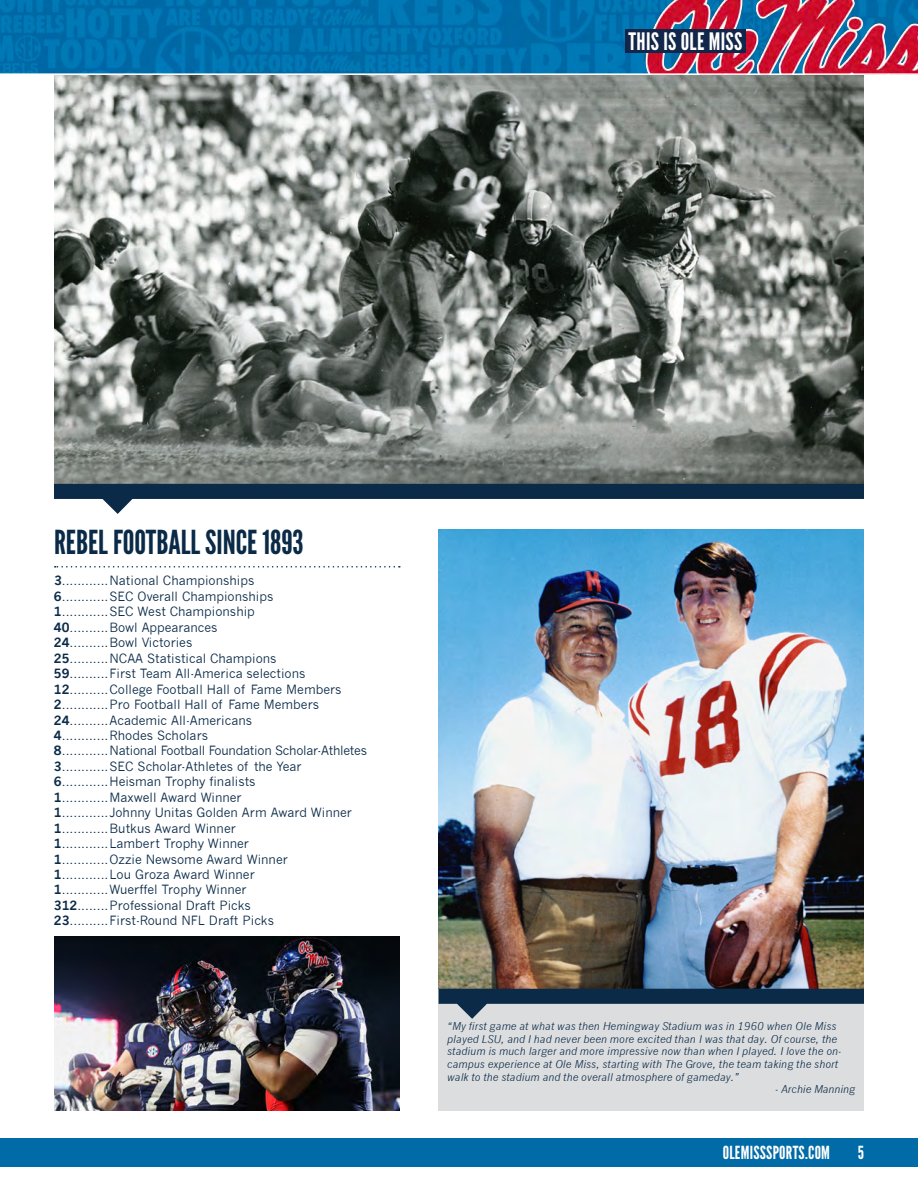
<style>
.page{position:relative;width:918px;height:1188px;background:#fff}
.page>*{position:absolute;margin:0;border:0;box-sizing:border-box;transform-origin:0 0}
.t1{font:33px "League Gothic";color:#0a2a47}
.t2{font:24px "League Gothic";letter-spacing:.015em;color:#fff}
.t3{font:18px "League Gothic";letter-spacing:.015em;color:#fff}
.photo_inset_text{font:12.45px "News Gothic";color:#0a2a47}
.photo_inset_text-2{font:12.45px "News Gothic";letter-spacing:-.02em;color:#0a2a47}
.photo_inset_text-3{font:italic 10.5px/12.6px "News Gothic";letter-spacing:.01em;color:#0a2a47}
.s1{font-weight:700}
</style>
<div class="page">
<img style="left:54px;top:936px;width:346px;height:175px">
<img style="left:54px;top:75px;width:810px;height:409px">
<img style="left:438px;top:530px;width:426px;height:459px">
<svg style="left:55px;top:566px;width:345px;height:2px"></svg>
<div style="left:438px;top:1004px;width:426px;height:107px;background:#dcdddf"></div>
<svg style="left:438px;top:989px;width:426px;height:30px"></svg>
<svg style="left:54px;top:484px;width:810px;height:30px"></svg>
<div style="left:0;top:1138px;width:918px;height:28px;background:#006ba6"></div>
<img style="left:0;top:0;width:619px;height:73px">
<img style="left:619px;top:0;width:299px;height:73px">
<div style="left:625px;top:29px;width:121px;height:24px;background:#122649"></div>
<h2 class="t2" style="left:629px;top:27px;width:115px">THIS IS OLE MISS</h2>
<p class="t1" style="left:54px;top:522px;width:251px">REBEL FOOTBALL SINCE 1893</p>
<p class="photo_inset_text" style="left:54px;top:574px;width:202px"><span class="s1">3</span>............National Championships</p>
<p class="photo_inset_text" style="left:54px;top:589px;width:221px"><span class="s1">6</span>............SEC Overall Championships</p>
<p class="photo_inset_text" style="left:54px;top:605px;width:202px"><span class="s1">1</span>............SEC West Championship</p>
<p class="photo_inset_text" style="left:54px;top:620px;width:165px"><span class="s1">40</span>..........Bowl Appearances</p>
<p class="photo_inset_text" style="left:54px;top:636px;width:140px"><span class="s1">24</span>..........Bowl Victories</p>
<p class="photo_inset_text" style="left:54px;top:651px;width:224px"><span class="s1">25</span>..........NCAA Statistical Champions</p>
<p class="photo_inset_text" style="left:54px;top:666px;width:253px"><span class="s1">59</span>..........First Team All-America selections</p>
<p class="photo_inset_text" style="left:54px;top:682px;width:289px"><span class="s1">12</span>..........College Football Hall of Fame Members</p>
<p class="photo_inset_text" style="left:54px;top:697px;width:267px"><span class="s1">2</span>............Pro Football Hall of Fame Members</p>
<p class="photo_inset_text" style="left:54px;top:713px;width:200px"><span class="s1">24</span>..........Academic All-Americans</p>
<p class="photo_inset_text" style="left:54px;top:728px;width:156px"><span class="s1">4</span>............Rhodes Scholars</p>
<p class="photo_inset_text-2" style="left:54px;top:744px;width:315px"><span class="s1">8</span>............National Football Foundation Scholar-Athletes</p>
<p class="photo_inset_text" style="left:54px;top:759px;width:249px"><span class="s1">3</span>............SEC Scholar-Athletes of the Year</p>
<p class="photo_inset_text" style="left:54px;top:775px;width:203px"><span class="s1">6</span>............Heisman Trophy finalists</p>
<p class="photo_inset_text" style="left:54px;top:790px;width:189px"><span class="s1">1</span>............Maxwell Award Winner</p>
<p class="photo_inset_text" style="left:54px;top:805px;width:299px"><span class="s1">1</span>............Johnny Unitas Golden Arm Award Winner</p>
<p class="photo_inset_text" style="left:54px;top:821px;width:183px"><span class="s1">1</span>............Butkus Award Winner</p>
<p class="photo_inset_text" style="left:54px;top:836px;width:196px"><span class="s1">1</span>............Lambert Trophy Winner</p>
<p class="photo_inset_text" style="left:54px;top:852px;width:235px"><span class="s1">1</span>............Ozzie Newsome Award Winner</p>
<p class="photo_inset_text" style="left:54px;top:867px;width:202px"><span class="s1">1</span>............Lou Groza Award Winner</p>
<p class="photo_inset_text" style="left:54px;top:883px;width:194px"><span class="s1">1</span>............Wuerffel Trophy Winner</p>
<p class="photo_inset_text" style="left:54px;top:898px;width:198px"><span class="s1">312</span>........Professional Draft Picks</p>
<p class="photo_inset_text" style="left:54px;top:914px;width:222px"><span class="s1">23</span>..........First-Round NFL Draft Picks</p>
<p class="photo_inset_text-3" style="left:447px;top:1020px;width:396px">“My first game at what was then Hemingway Stadium was in 1960 when Ole Miss played LSU, and I had never been more excited than I was that day. Of course, the stadium is much larger and more impressive now than when I played. I love the on&shy;campus experience at Ole Miss, starting with The Grove, the team taking the short walk to the stadium and the overall atmosphere of gameday.”</p>
<p class="photo_inset_text-3" style="left:775px;top:1083px;width:82px">- Archie Manning</p>
<h3 class="t3" style="left:723px;top:1142px;width:109px">OLEMISSSPORTS.COM</h3>
<h3 class="t3" style="left:858px;top:1142px;width:8px">5</h3>
</div>
